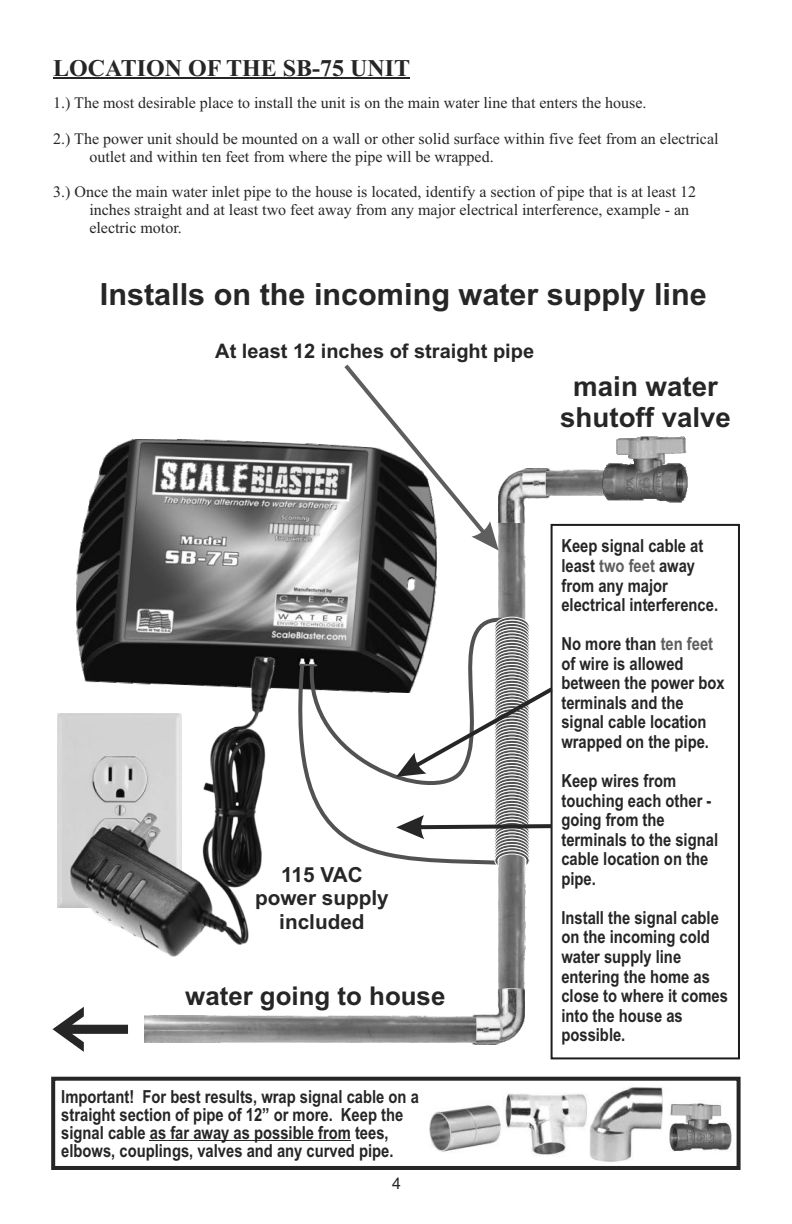
<style>
.page{position:relative;width:792px;height:1224px;background:#fff}
.page>*{position:absolute;margin:0;border:0;box-sizing:border-box;transform-origin:0 0}
.t1{font:83px "Arrows 1";color:#262626}
.t2{font:700 30.6px "Arial";color:#262626}
.t3{font:700 27.6px/31px "Arial";color:#262626;text-align:center}
.t4{font:700 25.8px "Arial";color:#262626}
.t5{font:700 24px "Times New Roman";color:#262626}
.t6{font:700 20.8px/23.2px "Arial";color:#262626;text-align:center}
.t7{font:700 20px "Arial";color:#262626}
.t8{font:700 18px/19.6px "Arial Narrow";color:#262626}
.t9{font:16px/17.8px "Times New Roman";color:#262626}
.t10{font:16px "Arial";color:#262626}
.s1{color:#5e5e5e}
</style>
<div class="page">
<hr style="left:53px;top:78px;width:357px;height:1px;background:#262626">
<img style="left:590px;top:1087px;width:73px;height:75px">
<img style="left:669px;top:1103px;width:63px;height:49px">
<img style="left:429px;top:1105px;width:72px;height:47px">
<img style="left:505px;top:1093px;width:82px;height:62px">
<img style="left:499px;top:469px;width:52px;height:56px">
<img style="left:546px;top:469px;width:40px;height:27px">
<img style="left:76px;top:440px;width:361px;height:249px">
<svg style="left:286px;top:660px;width:213px;height:214px"></svg>
<img style="left:499px;top:523px;width:26px;height:466px">
<img style="left:586px;top:436px;width:102px;height:67px">
<svg style="left:304px;top:602px;width:214px;height:209px"></svg>
<img style="left:472px;top:989px;width:53px;height:56px">
<img style="left:145px;top:1016px;width:331px;height:27px">
<div style="left:57px;top:714px;width:11px;height:194px;background:#d3d3d3"></div>
<img style="left:68px;top:713px;width:198px;height:244px">
<img style="left:235px;top:659px;width:40px;height:73px">
<div style="left:51px;top:1077px;width:690px;height:93px;border:4px solid #262626"></div>
<hr style="left:150px;top:1140px;width:201px;height:1px;background:#262626">
<div style="left:551px;top:524px;width:189px;height:535px;border:2px solid #1c1c1c"></div>
<svg style="left:396px;top:617px;width:157px;height:250px"></svg>
<svg style="left:344px;top:365px;width:155px;height:186px"></svg>
<h3 class="t5" style="left:53px;top:60px;width:358px">LOCATION OF THE SB-75 UNIT</h3>
<p class="t9" style="left:53px;top:96px;width:595px">1.) The most desirable place to install the unit is on the main water line that enters the house.</p>
<p class="t9" style="left:89px;top:131px;width:631px;text-indent:-36px">2.) The power unit should be mounted on a wall or other solid surface within five feet from an electrical outlet and within ten feet from where the pipe will be wrapped.</p>
<p class="t9" style="left:89px;top:184px;width:608px;text-indent:-36px">3.) Once the main water inlet pipe to the house is located, identify a section of pipe that is at least 12 inches straight and at least two feet away from any major electrical interference, example - an electric motor.</p>
<h2 class="t2" style="left:100px;top:282px;width:608px">Installs on the incoming water supply line</h2>
<p class="t7" style="left:215px;top:344px;width:320px">At least 12 inches of straight pipe</p>
<h3 class="t3" style="left:560px;top:373px;width:172px">main water shutoff valve</h3>
<h1 class="t1" style="left:132px;top:1080px;width:85px;rotate:-180deg">Z</h1>
<p class="t6" style="left:255px;top:865px;width:135px">115 VAC power supply included</p>
<h3 class="t4" style="left:185px;top:986px;width:262px">water going to house</h3>
<p class="t8" style="left:61px;top:1089px;width:359px;line-height:18px">Important! For best results, wrap signal cable on a straight section of pipe of 12” or more. Keep the signal cable as far away as possible from tees, elbows, couplings, valves and any curved pipe.</p>
<p class="t10" style="left:392px;top:1177px;width:10px">4</p>
<p class="t8" style="left:561px;top:538px;width:158px">Keep signal cable at least <span class="s1">two feet</span> away from any major electrical interference.</p>
<p class="t8" style="left:561px;top:636px;width:165px">No more than <span class="s1">ten feet </span>of wire is allowed between the power box terminals and the signal cable location wrapped on the pipe.</p>
<p class="t8" style="left:561px;top:773px;width:158px">Keep wires from touching each other - going from the terminals to the signal cable location on the pipe.</p>
<p class="t8" style="left:561px;top:909px;width:168px">Install the signal cable on the incoming cold water supply line entering the home as close to where it comes into the house as possible.</p>
</div>
